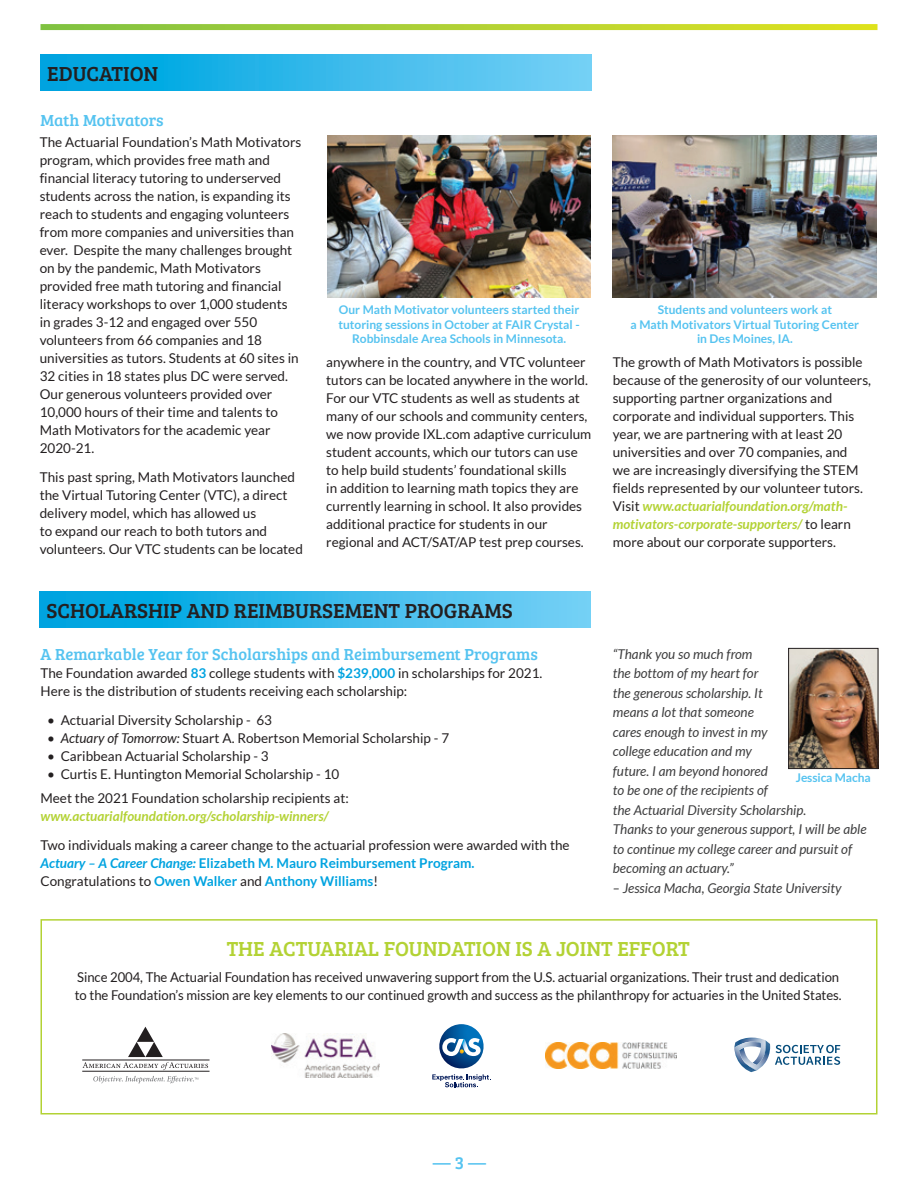
<style>
.page{position:relative;width:918px;height:1188px;background:#fff}
.page>*{position:absolute;margin:0;border:0;box-sizing:border-box;transform-origin:0 0}
.t1{font:21px "Bree Serif";color:#231f20}
.t2{font:21px "Bree Serif";color:#b3d234}
.t3{font:18px "Bree Serif";color:#55c3f0}
.t4{font:16.5px "Bree Serif";color:#55c3f0}
.t5{font:13.5px/18px "Lato";color:#231f20}
.t6{font:italic 13.5px/19.5px "Lato";color:#3e3e3f}
.t7{font:italic 700 13.5px "Lato";color:#b3d234}
.t8{font:700 12px/14.4px "Lato";color:#55c3f0;text-align:center}
.s1{font-weight:700;font-style:italic;color:#b3d234}
.s2{font-weight:700;color:#00a3e0}
.s3{font-style:italic}
.s4{font-weight:700;font-style:italic;color:#00a3e0}
</style>
<div class="page">
<svg style="left:40px;top:24px;width:838px;height:6px;background:#b1d235"></svg>
<div style="left:40px;top:591px;width:551px;height:36px;background:linear-gradient(to right,#00a1df,#76d0f6)"></div>
<div style="left:40px;top:54px;width:551px;height:36px;background:linear-gradient(to right,#00a1df,#76d0f6)"></div>
<img style="left:327px;top:136px;width:264px;height:162px">
<img style="left:613px;top:136px;width:264px;height:162px">
<img style="left:790px;top:650px;width:86px;height:117px">
<div style="left:788px;top:648px;width:90px;height:121px;border:1px solid #231f20"></div>
<div style="left:40px;top:919px;width:837px;height:195px;border:2px solid #b3d234"></div>
<img style="left:546px;top:1043px;width:130px;height:26px">
<svg style="left:83px;top:1027px;width:125px;height:43px"></svg>
<hr style="left:82px;top:1060px;width:128px;height:1px;background:#231f20">
<hr style="left:82px;top:1071px;width:128px;height:1px;background:#231f20">
<svg style="left:93px;top:1076px;width:105px;height:7px"></svg>
<img style="left:740px;top:1038px;width:24px;height:2px">
<img style="left:747px;top:1070px;width:10px;height:2px">
<svg style="left:734px;top:1040px;width:106px;height:30px"></svg>
<img style="left:272px;top:1034px;width:108px;height:44px">
<svg style="left:432px;top:1024px;width:59px;height:63px"></svg>
<h1 class="t1" style="left:47px;top:58px;width:113px">EDUCATION</h1>
<p class="t4" style="left:40px;top:109px;width:125px">Math Motivators</p>
<p class="t5" style="left:40px;top:133px;width:263px">The Actuarial Foundation’s Math Motivators program, which provides free math and financial literacy tutoring to underserved students across the nation, is expanding its reach to students and engaging volunteers from more companies and universities than ever. Despite the many challenges brought on by the pandemic, Math Motivators provided free math tutoring and financial literacy workshops to over 1,000 students in grades 3-12 and engaged over 550 volunteers from 66 companies and 18 universities as tutors. Students at 60 sites in 32 cities in 18 states plus DC were served.<br>Our generous volunteers provided over 10,000 hours of their time and talents to Math Motivators for the academic year 2020-21.</p>
<p class="t5" style="left:40px;top:468px;width:265px">This past spring, Math Motivators launched the Virtual Tutoring Center (VTC), a direct delivery model, which has allowed us<br>to expand our reach to both tutors and volunteers. Our VTC students can be located</p>
<p class="t8" style="left:338px;top:303px;width:243px">Our Math Motivator volunteers started their tutoring sessions in October at FAIR Crystal -<br>Robbinsdale Area Schools in Minnesota.</p>
<p class="t8" style="left:631px;top:303px;width:230px">Students and volunteers work at<br>a Math Motivators Virtual Tutoring Center in Des Moines, IA.</p>
<p class="t5" style="left:326px;top:353px;width:267px">anywhere in the country, and VTC volunteer tutors can be located anywhere in the world.<br>For our VTC students as well as students at many of our schools and community centers, we now provide IXL.com adaptive curriculum student accounts, which our tutors can use to help build students’ foundational skills<br>in addition to learning math topics they are currently learning in school. It also provides additional practice for students in our regional and ACT/SAT/AP test prep courses.</p>
<p class="t5" style="left:613px;top:353px;width:260px">The growth of Math Motivators is possible because of the generosity of our volunteers, supporting partner organizations and corporate and individual supporters. This year, we are partnering with at least 20 universities and over 70 companies, and<br>we are increasingly diversifying the STEM fields represented by our volunteer tutors.<br>Visit <span class="s1">www.actuarialfoundation.org/math&shy;motivators-corporate-supporters/</span> to learn more about our corporate supporters.</p>
<h1 class="t1" style="left:46px;top:595px;width:468px">SCHOLARSHIP AND REIMBURSEMENT PROGRAMS</h1>
<p class="t4" style="left:40px;top:642px;width:499px">A Remarkable Year for Scholarships and Reimbursement Programs</p>
<p class="t5" style="left:40px;top:664px;width:503px">The Foundation awarded <span class="s2">83</span> college students with <span class="s2">$239,000</span> in scholarships for 2021.<br>Here is the distribution of students receiving each scholarship:</p>
<p class="t5" style="left:47px;top:711px;width:226px">• Actuarial Diversity Scholarship - 63</p>
<p class="t5" style="left:47px;top:729px;width:404px">• <span class="s3">Actuary of Tomorrow:</span> Stuart A. Robertson Memorial Scholarship - 7</p>
<p class="t5" style="left:47px;top:747px;width:223px">• Caribbean Actuarial Scholarship - 3</p>
<p class="t5" style="left:40px;top:761px;width:310px;line-height:24.8px;text-align:center">• Curtis E. Huntington Memorial Scholarship - 10<br>Meet the 2021 Foundation scholarship recipients at:</p>
<p class="t7" style="left:40px;top:809px;width:290px">www.actuarialfoundation.org/scholarship-winners/</p>
<p class="t5" style="left:40px;top:836px;width:531px">Two individuals making a career change to the actuarial profession were awarded with the<br><span class="s4">Actuary – A Career Change:</span> <span class="s2">Elizabeth M. Mauro Reimbursement Program.<br></span>Congratulations to <span class="s2">Owen Walker</span> and <span class="s2">Anthony Williams</span>!</p>
<p class="t6" style="left:613px;top:645px;width:255px">“Thank you so much from<br>the bottom of my heart for<br>the generous scholarship. It<br>means a lot that someone<br>cares enough to invest in my<br>college education and my<br>future. I am beyond honored<br>to be one of the recipients of<br>the Actuarial Diversity Scholarship.<br>Thanks to your generous support, I will be able to continue my college career and pursuit of becoming an actuary.”</p>
<p class="t6" style="left:613px;top:878px;width:230px">– Jessica Macha, Georgia State University</p>
<p class="t8" style="left:796px;top:770px;width:76px">Jessica Macha</p>
<h1 class="t2" style="left:227px;top:933px;width:465px">THE ACTUARIAL FOUNDATION IS A JOINT EFFORT</h1>
<p class="t5" style="left:75px;top:968px;width:768px">Since 2004, The Actuarial Foundation has received unwavering support from the U.S. actuarial organizations. Their trust and dedication to the Foundation’s mission are key elements to our continued growth and success as the philanthropy for actuaries in the United States.</p>
<h2 class="t3" style="left:433px;top:1150px;width:55px">— 3 —</h2>
</div>
